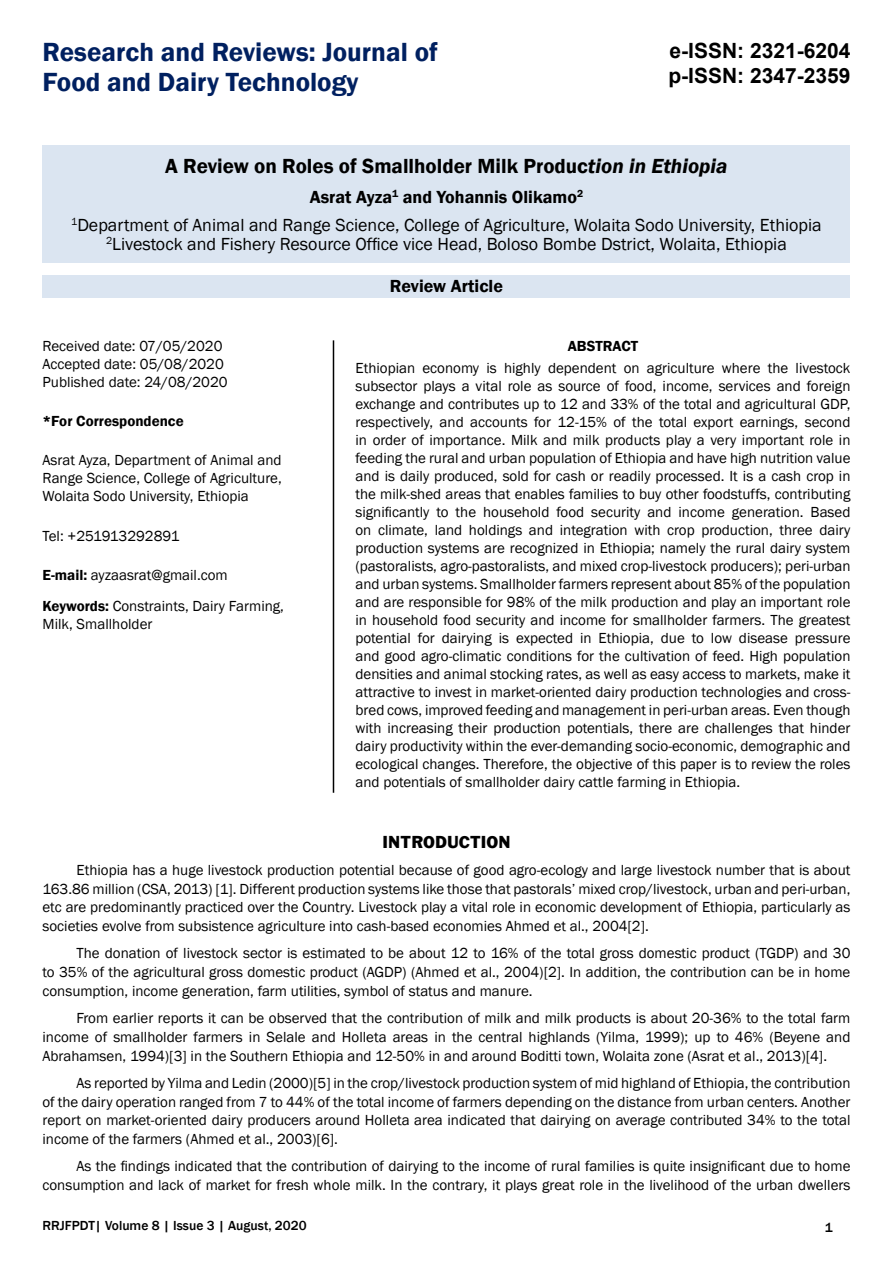
<style>
.page{position:relative;width:893px;height:1263px;background:#fff}
.page>*{position:absolute;margin:0;border:0;box-sizing:border-box;transform-origin:0 0}
.t1{font:600 27px/29.4px "Franklin Gothic";color:#002060}
.t2{font:600 21px "Franklin Gothic";color:#000}
.t3{font:700 21px/25.2px "Arial";color:#000}
.t4{font:18px/27.5px "Franklin Gothic";color:#000;text-align:center}
.t5{font:600 18px "Franklin Gothic";color:#000}
.t6{font:18px "Franklin Gothic";color:#000}
.t7{font:15px/18px "Franklin Gothic";color:#000;text-align:justify}
.t8{font:600 15px "Franklin Gothic";color:#000}
.t9{font:500 13.5px "Franklin Gothic";color:#000}
.s1{font-style:italic}
.s2{font-weight:600}
</style>
<div class="page">
<div style="left:43px;top:145px;width:807px;height:117px;background:#dbe5f1"></div>
<div style="left:43px;top:275px;width:807px;height:23px;background:#dbe5f1"></div>
<hr style="left:333px;top:340px;width:1px;height:453px;background:#000">
<h1 class="t1" style="left:43px;top:38px;width:397px">Research and Reviews: Journal of<br>Food and Dairy Technology</h1>
<h2 class="t3" style="left:668px;top:38px;width:184px">e-ISSN: 2321-6204 p-ISSN: 2347-2359</h2>
<h2 class="t2" style="left:165px;top:153px;width:564px">A Review on Roles of Smallholder Milk Produc<span class="s1">tion in Ethiopia</span></h2>
<p class="t4" style="left:71px;top:184px;width:752px"><span class="s2">Asrat Ayza</span><sup>1</sup> <span class="s2">and Yohannis Olikamo</span><sup>2<br></sup><sup>1</sup>Department of Animal and Range Science, College of Agriculture, Wolaita Sodo University, Ethiopia</p>
<p class="t4" style="left:106px;top:230px;width:682px"><sup>2</sup>Livestock and Fishery Resource Office vice Head, Boloso Bombe Dstrict, Wolaita, Ethiopia</p>
<p class="t5" style="left:390px;top:275px;width:115px">Review Article</p>
<p class="t7" style="left:43px;top:337px;width:187px;text-align:left">Received date: 07/05/2020<br>Accepted date: 05/08/2020<br>Published date: 24/08/2020</p>
<p class="t8" style="left:43px;top:412px;width:143px">*For Correspondence</p>
<p class="t7" style="left:43px;top:452px;width:241px">Asrat Ayza, Department of Animal and Range Science, College of Agriculture, Wolaita Sodo University, Ethiopia</p>
<p class="t7" style="left:43px;top:527px;width:138px">Tel: +251913292891</p>
<p class="t7" style="left:43px;top:559px;width:243px;line-height:31.5px"><span class="s2">E-mail:</span> ayzaasrat@gmail.com<br><span class="s2">Keywords:</span> Constraints, Dairy Farming,</p>
<p class="t7" style="left:43px;top:616px;width:111px">Milk, Smallholder</p>
<p class="t8" style="left:568px;top:337px;width:72px">ABSTRACT</p>
<p class="t7" style="left:355px;top:359px;width:496px">Ethiopian economy is highly dependent on agriculture where the livestock subsector plays a vital role as source of food, income, services and foreign exchange and contributes up to 12 and 33% of the total and agricultural GDP, respectively, and accounts for 12-15% of the total export earnings, second in order of importance. Milk and milk products play a very important role in feeding the rural and urban population of Ethiopia and have high nutrition value and is daily produced, sold for cash or readily processed. It is a cash crop in the milk-shed areas that enables families to buy other foodstuffs, contributing significantly to the household food security and income generation. Based on climate, land holdings and integration with crop production, three dairy production systems are recognized in Ethiopia; namely the rural dairy system (pastoralists, agro-pastoralists, and mixed crop-livestock producers); peri-urban and urban systems. Smallholder farmers represent about 85% of the population and are responsible for 98% of the milk production and play an important role in household food security and income for smallholder farmers. The greatest potential for dairying is expected in Ethiopia, due to low disease pressure and good agro-climatic conditions for the cultivation of feed. High population densities and animal stocking rates, as well as easy access to markets, make it attractive to invest in market-oriented dairy production technologies and cross&shy;bred cows, improved feeding and management in peri-urban areas. Even though with increasing their production potentials, there are challenges that hinder dairy productivity within the ever-demanding socio-economic, demographic and ecological changes. Therefore, the objective of this paper is to review the roles and potentials of smallholder dairy cattle farming in Ethiopia.</p>
<p class="t6" style="left:382px;top:831px;width:130px">INTRODUCTION</p>
<p class="t7" style="left:43px;top:861px;width:809px;line-height:18.8px;text-indent:34px">Ethiopia has a huge livestock production potential because of good agro-ecology and large livestock number that is about 163.86 million (CSA, 2013) [1]. Different production systems like those that pastorals’ mixed crop/livestock, urban and peri-urban, etc are predominantly practiced over the Country. Livestock play a vital role in economic development of Ethiopia, particularly as societies evolve from subsistence agriculture into cash-based economies Ahmed et al., 2004[2].</p>
<p class="t7" style="left:43px;top:944px;width:809px;line-height:18.8px;text-indent:34px">The donation of livestock sector is estimated to be about 12 to 16% of the total gross domestic product (TGDP) and 30 to 35% of the agricultural gross domestic product (AGDP) (Ahmed et al., 2004)[2]. In addition, the contribution can be in home consumption, income generation, farm utilities, symbol of status and manure.</p>
<p class="t7" style="left:43px;top:1009px;width:809px;line-height:18.8px;text-indent:34px">From earlier reports it can be observed that the contribution of milk and milk products is about 20-36% to the total farm income of smallholder farmers in Selale and Holleta areas in the central highlands (Yilma, 1999); up to 46% (Beyene and Abrahamsen, 1994)[3] in the Southern Ethiopia and 12-50% in and around Boditti town, Wolaita zone (Asrat et al., 2013)[4].</p>
<p class="t7" style="left:43px;top:1074px;width:809px;line-height:18.8px;text-indent:34px">As reported by Yilma and Ledin (2000)[5] in the crop/livestock production system of mid highland of Ethiopia, the contribution of the dairy operation ranged from 7 to 44% of the total income of farmers depending on the distance from urban centers. Another report on market-oriented dairy producers around Holleta area indicated that dairying on average contributed 34% to the total income of the farmers (Ahmed et al., 2003)[6].</p>
<p class="t7" style="left:43px;top:1157px;width:809px;line-height:18.8px;text-align:right">As the findings indicated that the contribution of dairying to the income of rural families is quite insignificant due to home consumption and lack of market for fresh whole milk. In the contrary, it plays great role in the livelihood of the urban dwellers</p>
<p class="t9" style="left:43px;top:1217px;width:266px">RRJFPDT| Volume 8 | Issue 3 | August, 2020</p>
<p class="t9" style="left:825px;top:1219px;width:9px">1</p>
</div>
